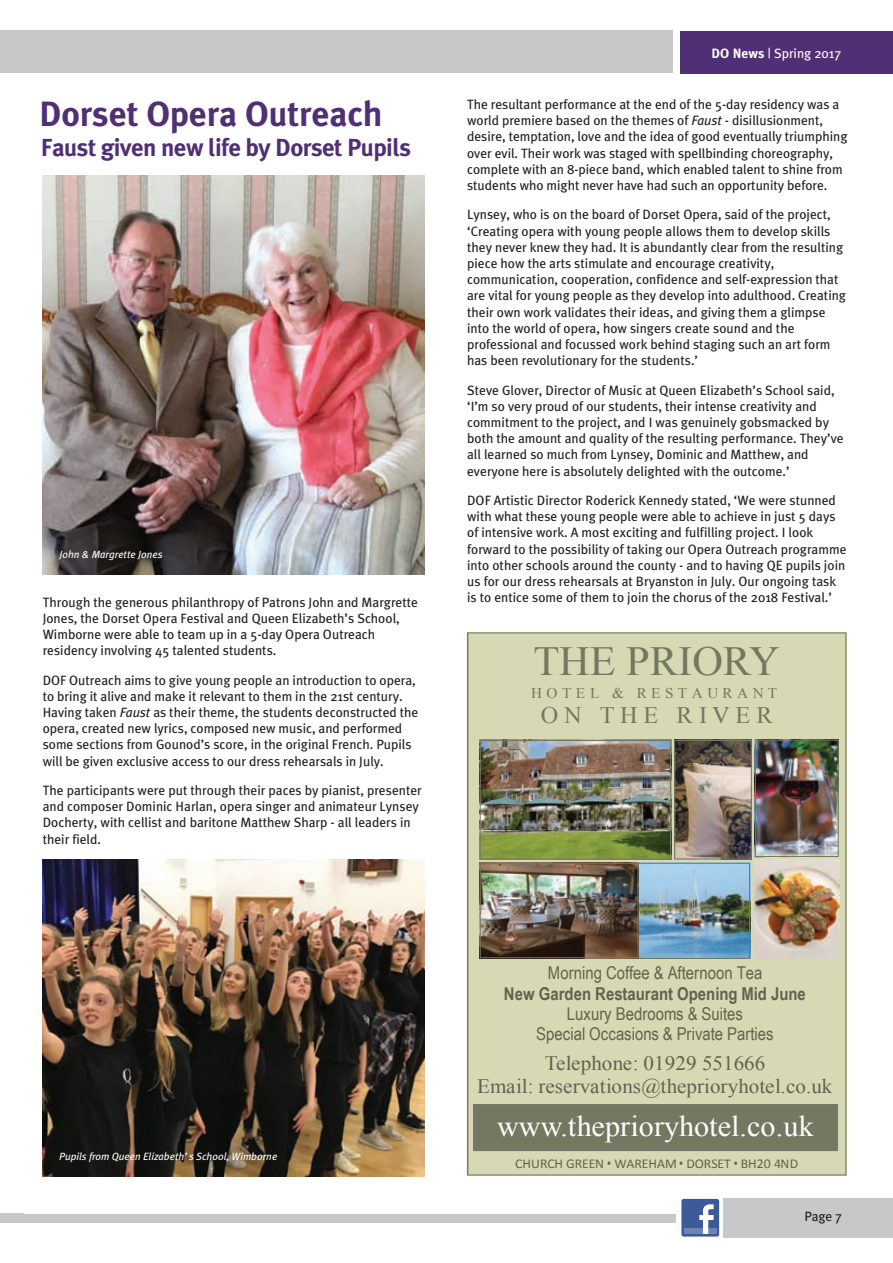
<style>
.page{position:relative;width:893px;height:1263px;background:#fff}
.page>*{position:absolute;margin:0;border:0;box-sizing:border-box;transform-origin:0 0}
.t1{font:41.4px "Times New Roman";letter-spacing:-.005em;color:#757861}
.t2{font:700 35.1px "Meta Plus";color:#502f75}
.t3{font:29.4px "Times New Roman";color:#fff}
.t4{font:700 24.6px "Meta Plus";letter-spacing:-.02em;color:#502f75}
.t5{font:23.7px "Times New Roman";color:#757861}
.t6{font:20.55px/23.7px "Times New Roman";color:#64614f;text-align:center}
.t7{font:17.7px/20.1px "Arial Narrow";color:#64614f;text-align:center}
.t8{font:700 17.7px "Arial Narrow";color:#64614f}
.t9{font:14.85px "Times New Roman";letter-spacing:.295em;color:#757861}
.t10{font:13.5px/16.2px "Meta Plus";color:#231f20}
.t11{font:13.5px "Calibri";letter-spacing:-.005em;color:#64614f}
.t12{font:13.5px "Meta Plus";color:#fff}
.t13{font:italic 10.5px "Meta Plus";color:#fff}
.s1{font-style:italic}
.s2{font-weight:700}
.s3{font-family:"Arial Narrow"}
</style>
<div class="page">
<div style="left:0;top:31px;width:673px;height:42px;background:#c7c8ca"></div>
<div style="left:724px;top:1198px;width:169px;height:39px;background:#c7c8ca"></div>
<div style="left:0;top:1214px;width:676px;height:8px;background:#c7c8ca"></div>
<div style="left:681px;top:1199px;width:38px;height:37px;background:#3c5a9a;border-radius:2px"></div>
<div style="left:684px;top:1228px;width:32px;height:6px;background:#6d84b2"></div>
<svg style="left:699px;top:1204px;width:15px;height:30px"></svg>
<div style="left:680px;top:31px;width:213px;height:43px;background:#502f75"></div>
<img style="left:42px;top:175px;width:383px;height:400px">
<div style="left:467px;top:632px;width:379px;height:543px;background:#d6d9b3"></div>
<svg style="left:473px;top:1104px;width:365px;height:47px;background:#757862"></svg>
<img style="left:480px;top:740px;width:359px;height:219px">
<img style="left:755px;top:859px;width:84px;height:99px">
<img style="left:42px;top:860px;width:382px;height:317px">
<h2 class="t2" style="left:39px;top:93px;width:345px">Dorset Opera Outreach</h2>
<h3 class="t4" style="left:41px;top:133px;width:372px">Faust given new life by Dorset Pupils</h3>
<p class="t13" style="left:60px;top:548px;width:104px">John &amp; Margrette Jones</p>
<p class="t10" style="left:43px;top:594px;width:377px">Through the generous philanthropy of Patrons John and Margrette Jones, the Dorset Opera Festival and Queen Elizabeth’s School, Wimborne were able to team up in a 5-day Opera Outreach residency involving 45 talented students.</p>
<p class="t10" style="left:43px;top:672px;width:377px">DOF Outreach aims to give young people an introduction to opera, to bring it alive and make it relevant to them in the 21st century.<br>Having taken <span class="s1">Faust</span> as their theme, the students deconstructed the opera, created new lyrics, composed new music, and performed some sections from Gounod’s score, in the original French. Pupils will be given exclusive access to our dress rehearsals in July.</p>
<p class="t10" style="left:43px;top:782px;width:381px">The participants were put through their paces by pianist, presenter and composer Dominic Harlan, opera singer and animateur Lynsey Docherty, with cellist and baritone Matthew Sharp - all leaders in their field.</p>
<p class="t12" style="left:767px;top:41px;width:75px">| Spring 2014</p>
<p class="t12" style="left:712px;top:46px;width:131px"><span class="s2">DO News</span> | Spring 2017</p>
<p class="t10" style="left:467px;top:96px;width:382px">The resultant performance at the end of the 5-day residency was a world premiere based on the themes of <span class="s1">Faust</span> - disillusionment, desire, temptation, love and the idea of good eventually triumphing over evil. Their work was staged with spellbinding choreography, complete with an 8-piece band, which enabled talent to shine from students who might never have had such an opportunity before.</p>
<p class="t10" style="left:467px;top:206px;width:380px">Lynsey, who is on the board of Dorset Opera, said of the project, ‘Creating opera with young people allows them to develop skills they never knew they had. It is abundantly clear from the resulting piece how the arts stimulate and encourage creativity, communication, cooperation, confidence and self-expression that are vital for young people as they develop into adulthood. Creating their own work validates their ideas, and giving them a glimpse into the world of opera, how singers create sound and the professional and focussed work behind staging such an art form has been revolutionary for the students.’</p>
<p class="t10" style="left:467px;top:382px;width:378px">Steve Glover, Director of Music at Queen Elizabeth’s School said, ‘I’m so very proud of our students, their intense creativity and commitment to the project, and I was genuinely gobsmacked by both the amount and quality of the resulting performance. They’ve all learned so much from Lynsey, Dominic and Matthew, and everyone here is absolutely delighted with the outcome.’</p>
<p class="t10" style="left:467px;top:492px;width:381px">DOF Artistic Director Roderick Kennedy stated, ‘We were stunned with what these young people were able to achieve in just 5 days of intensive work. A most exciting and fulfilling project. I look forward to the possibility of taking our Opera Outreach programme into other schools around the county - and to having QE pupils join us for our dress rehearsals at Bryanston in July. Our ongoing task is to entice some of them to join the chorus of the 2018 Festival.’</p>
<h1 class="t1" style="left:533px;top:633px;width:248px">THE PRIORY</h1>
<p class="t9" style="left:531px;top:683px;width:247px">HOTEL &amp; RESTAURANT</p>
<h3 class="t5" style="left:541px;top:699px;width:233px">O N T H E R I V E R</h3>
<p class="t13" style="left:59px;top:1151px;width:220px">Pupils from Queen Elizabeth’s School, Wimborne</p>
<h3 class="t7" style="left:548px;top:962px;width:216px">Morning Coffee &amp; Afternoon Tea</h3>
<h3 class="t8" style="left:504px;top:980px;width:303px">New Garden Restaurant Opening Mid June</h3>
<h3 class="t7" style="left:536px;top:1003px;width:239px">Luxury Bedrooms &amp; Suites<br>Special Occasions &amp; Private Parties</h3>
<h3 class="t6" style="left:477px;top:1051px;width:357px">Telephone: 01929 551666<br>Email: reservations@theprioryhotel.co.uk</h3>
<h3 class="t3" style="left:497px;top:1106px;width:318px">www.theprioryhotel.co.uk</h3>
<p class="t11" style="left:515px;top:1155px;width:284px">CHURCH GREEN <span class="s3">•</span> WAREHAM <span class="s3">•</span> DORSET <span class="s3">•</span> BH20 4ND</p>
<p class="t10" style="left:804px;top:1208px;width:39px">Page 7</p>
</div>
